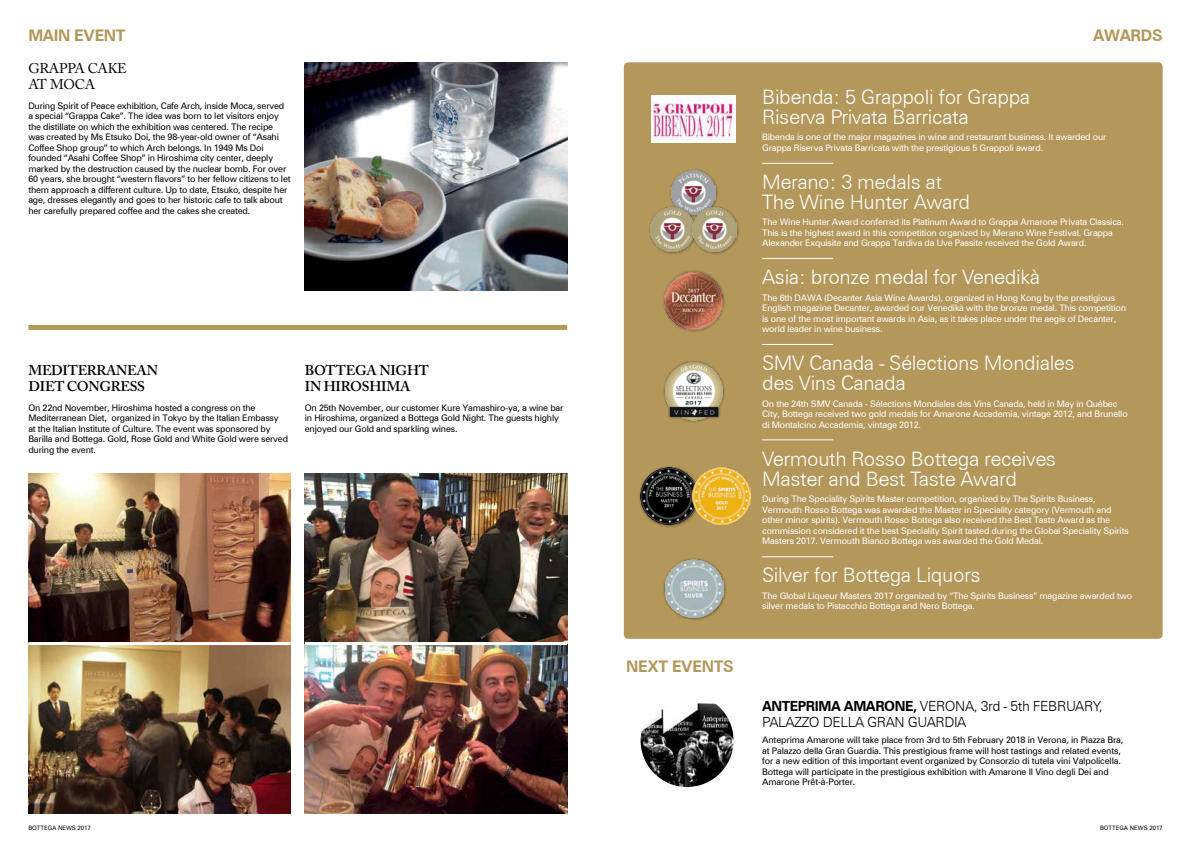
<style>
.page{position:relative;width:1191px;height:842px;background:#fff}
.page>*{position:absolute;margin:0;border:0;box-sizing:border-box;transform-origin:0 0}
.t1{font:300 20px/20px "Zurich BT";letter-spacing:-.02em;color:#fff}
.t2{font:700 16px "Zurich BT";letter-spacing:-.02em;color:#b4975a}
.t3{font:300 14px/16px "Zurich BT";letter-spacing:-.03em;color:#000}
.t4{font:600 14px/16px "Adobe Caslon Pro";letter-spacing:-.02em;color:#000}
.t5{font:14px/16px "Adobe Caslon Pro";letter-spacing:-.025em;color:#000}
.t6{font:9px/10.5px "Zurich BT";letter-spacing:-.02em;color:#000}
.t7{font:9px/10.5px "Zurich BT";letter-spacing:-.02em;color:#fff}
.t8{font:6px "Zurich BT";color:#000}
.s1{font-weight:700}
</style>
<div class="page">
<div style="left:624px;top:62px;width:538px;height:577px;background:#b4975a;border-radius:4px"></div>
<hr style="left:762px;top:163px;width:71px;height:1px;background:#fff">
<hr style="left:762px;top:258px;width:71px;height:1px;background:#fff">
<hr style="left:762px;top:344px;width:71px;height:1px;background:#fff">
<hr style="left:762px;top:440px;width:71px;height:1px;background:#fff">
<hr style="left:762px;top:557px;width:71px;height:1px;background:#fff">
<img style="left:640px;top:694px;width:93px;height:93px;border-radius:46px">
<div style="left:28px;top:325px;width:539px;height:5px;background:#b4975a"></div>
<img style="left:652px;top:95px;width:83px;height:47px">
<div style="left:669px;top:168px;width:50px;height:50px;background:#000;opacity:.4"></div>
<img style="left:671px;top:170px;width:44px;height:35px">
<div style="left:648px;top:205px;width:50px;height:51px;background:#000;opacity:.4"></div>
<img style="left:650px;top:208px;width:40px;height:44px">
<div style="left:690px;top:205px;width:50px;height:51px;background:#000;opacity:.4"></div>
<img style="left:692px;top:208px;width:44px;height:44px">
<div style="left:662px;top:270px;width:64px;height:63px;background:#000;opacity:.4"></div>
<img style="left:664px;top:272px;width:58px;height:58px">
<img style="left:663px;top:361px;width:62px;height:61px">
<div style="left:638px;top:465px;width:63px;height:63px;background:#000;opacity:.4"></div>
<img style="left:640px;top:468px;width:53px;height:57px">
<img style="left:693px;top:468px;width:57px;height:57px">
<div style="left:663px;top:557px;width:64px;height:64px;background:#000;opacity:.4"></div>
<img style="left:664px;top:559px;width:59px;height:59px">
<img style="left:305px;top:473px;width:262px;height:341px">
<img style="left:28px;top:473px;width:263px;height:341px">
<img style="left:305px;top:62px;width:262px;height:228px">
<hr style="left:28px;top:642px;width:263px;height:3px;background:#fff">
<hr style="left:305px;top:642px;width:262px;height:3px;background:#fff">
<h2 class="t2" style="left:28px;top:25px;width:99px">MAIN EVENT</h2>
<h2 class="t2" style="left:1093px;top:25px;width:71px">AWARDS</h2>
<h3 class="t5" style="left:28px;top:60px;width:100px">GRAPPA CAKE<br>AT MOCA</h3>
<p class="t6" style="left:28px;top:100px;width:264px">During Spirit of Peace exhibition, Cafe Arch, inside Moca, served a special “Grappa Cake”. The idea was born to let visitors enjoy the distillate on which the exhibition was centered. The recipe was created by Ms Etsuko Doi, the 98-year-old owner of “Asahi Coffee Shop group” to which Arch belongs. In 1949 Ms Doi founded “Asahi Coffee Shop” in Hiroshima city center, deeply marked by the destruction caused by the nuclear bomb. For over 60 years, she brought “western flavors” to her fellow citizens to let them approach a different culture. Up to date, Etsuko, despite her age, dresses elegantly and goes to her historic cafe to talk about her carefully prepared coffee and the cakes she created.</p>
<h3 class="t4" style="left:28px;top:362px;width:131px">MEDITERRANEAN<br>DIET CONGRESS</h3>
<h3 class="t4" style="left:305px;top:362px;width:126px">BOTTEGA NIGHT<br>IN HIROSHIMA</h3>
<p class="t6" style="left:28px;top:402px;width:261px">On 22nd November, Hiroshima hosted a congress on the Mediterranean Diet, organized in Tokyo by the Italian Embassy at the Italian Institute of Culture. The event was sponsored by Barilla and Bottega. Gold, Rose Gold and White Gold were served during the event.</p>
<p class="t6" style="left:305px;top:402px;width:260px">On 25th November, our customer Kure Yamashiro-ya, a wine bar in Hiroshima, organized a Bottega Gold Night. The guests highly enjoyed our Gold and sparkling wines.</p>
<h2 class="t2" style="left:626px;top:657px;width:109px">NEXT EVENTS</h2>
<h1 class="t1" style="left:762px;top:87px;width:269px">Bibenda: 5 Grappoli for Grappa<br>Riserva Privata Barricata</h1>
<p class="t7" style="left:762px;top:132px;width:346px">Bibenda is one of the major magazines in wine and restaurant business. It awarded our<br>Grappa Riserva Privata Barricata with the prestigious 5 Grappoli award.</p>
<h1 class="t1" style="left:762px;top:172px;width:209px">Merano: 3 medals at<br>The Wine Hunter Award</h1>
<p class="t7" style="left:762px;top:217px;width:363px">The Wine Hunter Award conferred its Platinum Award to Grappa Amarone Privata Classica.<br>This is the highest award in this competition organized by Merano Wine Festival. Grappa<br>Alexander Exquisite and Grappa Tardiva da Uve Passite received the Gold Award.</p>
<h1 class="t1" style="left:762px;top:267px;width:280px">Asia: bronze medal for Venedikà</h1>
<p class="t7" style="left:762px;top:292px;width:365px">The 6th DAWA (Decanter Asia Wine Awards), organized in Hong Kong by the prestigious English magazine Decanter, awarded our Venedikà with the bronze medal. This competition is one of the most important awards in Asia, as it takes place under the aegis of Decanter, world leader in wine business.</p>
<h1 class="t1" style="left:762px;top:353px;width:314px">SMV Canada - Sélections Mondiales des Vins Canada</h1>
<p class="t7" style="left:762px;top:398px;width:367px">On the 24th SMV Canada - Sélections Mondiales des Vins Canada, held in May in Québec<br>City, Bottega received two gold medals for Amarone Accademia, vintage 2012, and Brunello di Montalcino Accademia, vintage 2012.</p>
<h1 class="t1" style="left:762px;top:449px;width:295px">Vermouth Rosso Bottega receives<br>Master and Best Taste Award</h1>
<p class="t7" style="left:762px;top:494px;width:368px">During The Speciality Spirits Master competition, organized by The Spirits Business, Vermouth Rosso Bottega was awarded the Master in Speciality category (Vermouth and other minor spirits). Vermouth Rosso Bottega also received the Best Taste Award as the commission considered it the best Speciality Spirit tasted during the Global Speciality Spirits Masters 2017. Vermouth Bianco Bottega was awarded the Gold Medal.</p>
<h1 class="t1" style="left:762px;top:565px;width:220px">Silver for Bottega Liquors</h1>
<p class="t7" style="left:762px;top:590px;width:371px">The Global Liqueur Masters 2017 organized by “The Spirits Business” magazine awarded two silver medals to Pistacchio Bottega and Nero Bottega.</p>
<h3 class="t3" style="left:762px;top:698px;width:342px"><span class="s1">ANTEPRIMA AMARONE,</span> VERONA, 3rd - 5th FEBRUARY,<br>PALAZZO DELLA GRAN GUARDIA</h3>
<p class="t6" style="left:762px;top:735px;width:363px">Anteprima Amarone will take place from 3rd to 5th February 2018 in Verona, in Piazza Bra, at Palazzo della Gran Guardia. This prestigious frame will host tastings and related events, for a new edition of this important event organized by Consorzio di tutela vini Valpolicella.<br>Bottega will participate in the prestigious exhibition with Amarone Il Vino degli Dei and Amarone Prêt-à-Porter.</p>
<p class="t8" style="left:28px;top:824px;width:64px">BOTTEGA NEWS 2017</p>
<p class="t8" style="left:1100px;top:824px;width:64px">BOTTEGA NEWS 2017</p>
</div>
